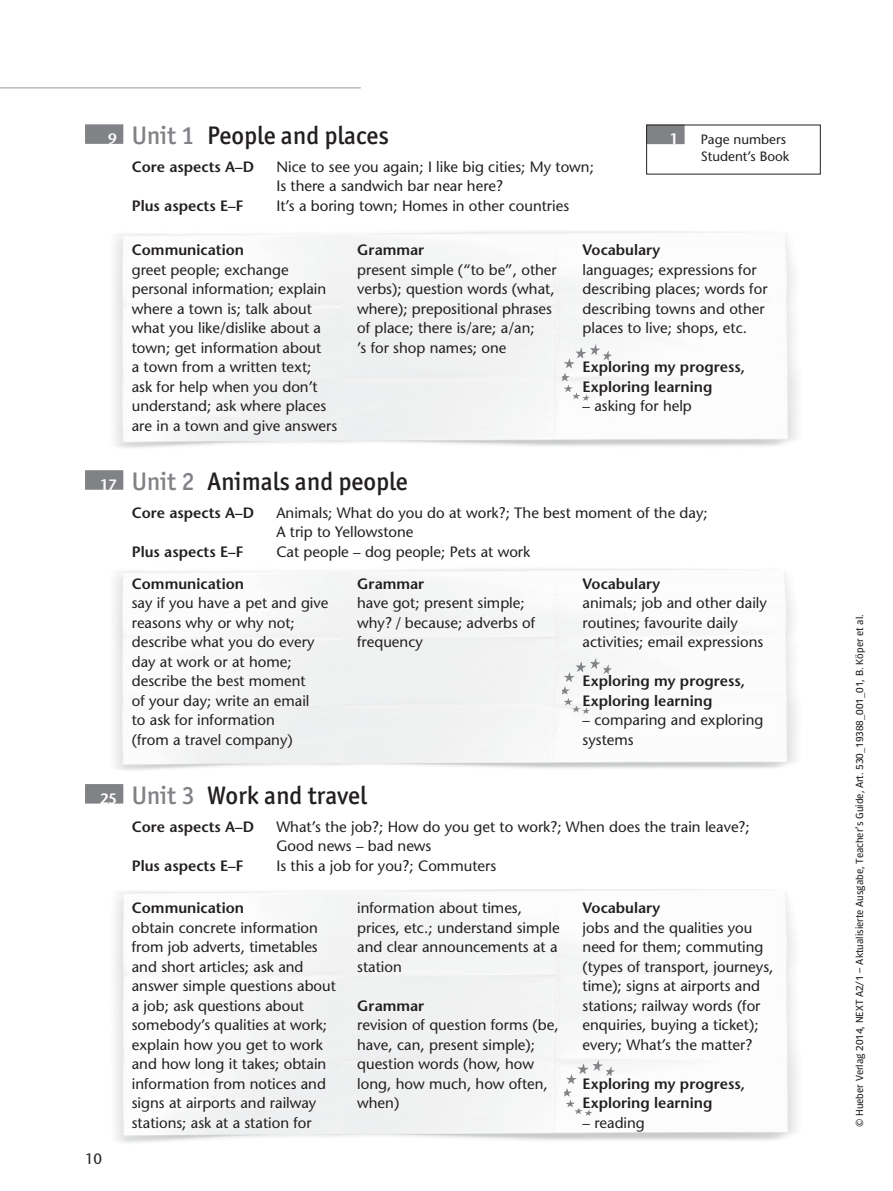
<style>
.page{position:relative;width:893px;height:1191px;background:#fff}
.page>*{position:absolute;margin:0;border:0;box-sizing:border-box;transform-origin:0 0}
.t1{font:500 25.5px "Officina San ITC";color:#231f20}
.t2{font:15px/19.5px "Stone Sans LT";color:#231f20}
.t3{font:600 15px/19.5px "Stone Sans LT";color:#231f20}
.t4{font:600 15px "Stone Sans LT";color:#fff}
.t5{font:13.5px/17px "Stone Sans LT";color:#231f20}
.t6{font:10.5px "Forward Sans";color:#231f20}
.s1{font-family:"Stone Sans LT";font-weight:600;font-size:15px;color:#fff}
.s2{color:#808285}
.s3{font-weight:600}
</style>
<div class="page">
<hr style="left:0;top:87px;width:361px;height:2px;background:#bbbdc0">
<img style="left:564px;top:1057px;width:57px;height:59px">
<div style="left:85px;top:784px;width:38px;height:19px;background:#808285"></div>
<img style="left:562px;top:655px;width:57px;height:61px">
<div style="left:85px;top:470px;width:38px;height:20px;background:#808285"></div>
<div style="left:85px;top:124px;width:38px;height:20px;background:#808285"></div>
<img style="left:562px;top:342px;width:57px;height:60px">
<div style="left:646px;top:125px;width:39px;height:19px;background:#808285"></div>
<div style="left:646px;top:125px;width:175px;height:49px;border:1px solid #231f20"></div>
<p class="t1" style="left:108px;top:125px;width:282px"><span class="s1">9</span> <span class="s2">Unit 1</span> People and places</p>
<p class="t3" style="left:132px;top:157px;width:124px">Core aspects A–D</p>
<p class="t2" style="left:276px;top:158px;width:319px">Nice to see you again; I like big cities; My town;<br>Is there a sandwich bar near here?</p>
<p class="t3" style="left:132px;top:196px;width:113px">Plus aspects E–F</p>
<p class="t2" style="left:276px;top:197px;width:294px">It’s a boring town; Homes in other countries</p>
<p class="t2" style="left:132px;top:242px;width:207px"><span class="s3">Communication<br></span>greet people; exchange personal information; explain where a town is; talk about what you like/dislike about a town; get information about<br>a town from a written text;<br>ask for help when you don’t understand; ask where places are in a town and give answers</p>
<p class="t2" style="left:357px;top:242px;width:201px"><span class="s3">Grammar<br></span>present simple (“to be”, other verbs); question words (what, where); prepositional phrases of place; there is/are; a/an;<br>’s for shop names; one</p>
<p class="t2" style="left:583px;top:242px;width:186px"><span class="s3">Vocabulary<br></span>languages; expressions for describing places; words for describing towns and other places to live; shops, etc.</p>
<p class="t4" style="left:670px;top:130px;width:10px">1</p>
<p class="t5" style="left:701px;top:132px;width:90px">Page numbers<br>Student’s Book</p>
<p class="t3" style="left:583px;top:357px;width:164px">Exploring my progress,<br>Exploring learning</p>
<p class="t2" style="left:583px;top:398px;width:111px">– asking for help</p>
<p class="t1" style="left:100px;top:471px;width:310px"><span class="s1">17</span> <span class="s2">Unit 2</span> Animals and people</p>
<p class="t3" style="left:132px;top:503px;width:124px">Core aspects A–D</p>
<p class="t2" style="left:276px;top:504px;width:433px">Animals; What do you do at work?; The best moment of the day;<br>A trip to Yellowstone</p>
<p class="t3" style="left:132px;top:542px;width:113px">Plus aspects E–F</p>
<p class="t2" style="left:276px;top:543px;width:255px">Cat people – dog people; Pets at work</p>
<p class="t2" style="left:132px;top:575px;width:198px"><span class="s3">Communication<br></span>say if you have a pet and give reasons why or why not; describe what you do every day at work or at home; describe the best moment<br>of your day; write an email<br>to ask for information<br>(from a travel company)</p>
<p class="t2" style="left:357px;top:575px;width:180px"><span class="s3">Grammar<br></span>have got; present simple; why? / because; adverbs of frequency</p>
<p class="t2" style="left:583px;top:575px;width:186px"><span class="s3">Vocabulary<br></span>animals; job and other daily routines; favourite daily activities; email expressions</p>
<p class="t3" style="left:583px;top:671px;width:164px">Exploring my progress,<br>Exploring learning</p>
<p class="t2" style="left:583px;top:711px;width:182px">– comparing and exploring systems</p>
<p class="t1" style="left:100px;top:785px;width:269px"><span class="s1">25</span> <span class="s2">Unit 3</span> Work and travel</p>
<p class="t3" style="left:132px;top:816px;width:124px">Core aspects A–D</p>
<p class="t2" style="left:276px;top:818px;width:475px">What’s the job?; How do you get to work?; When does the train leave?;<br>Good news – bad news</p>
<p class="t3" style="left:132px;top:855px;width:113px">Plus aspects E–F</p>
<p class="t2" style="left:276px;top:857px;width:221px">Is this a job for you?; Commuters</p>
<p class="t2" style="left:85px;top:1150px;width:19px">10</p>
<p class="t2" style="left:132px;top:899px;width:206px"><span class="s3">Communication<br></span>obtain concrete information from job adverts, timetables and short articles; ask and answer simple questions about a job; ask questions about somebody’s qualities at work; explain how you get to work and how long it takes; obtain information from notices and signs at airports and railway stations; ask at a station for</p>
<p class="t2" style="left:357px;top:899px;width:204px">information about times, prices, etc.; understand simple and clear announcements at a station</p>
<p class="t2" style="left:357px;top:997px;width:203px"><span class="s3">Grammar<br></span>revision of question forms (be, have, can, present simple); question words (how, how long, how much, how often, when)</p>
<p class="t2" style="left:583px;top:899px;width:192px"><span class="s3">Vocabulary<br></span>jobs and the qualities you need for them; commuting (types of transport, journeys, time); signs at airports and stations; railway words (for enquiries, buying a ticket); every; What’s the matter?</p>
<p class="t3" style="left:583px;top:1073px;width:164px">Exploring my progress,<br>Exploring learning</p>
<p class="t2" style="left:583px;top:1114px;width:64px">– reading</p>
<p class="t6" style="left:856px;top:1127px;width:514px;rotate:-90deg">© Hueber Verlag 2014, NEXT A2/1 – Aktualisierte Ausgabe, Teacher’s Guide, Art. 530_19388_001_01, B. Köper et al.</p>
</div>
